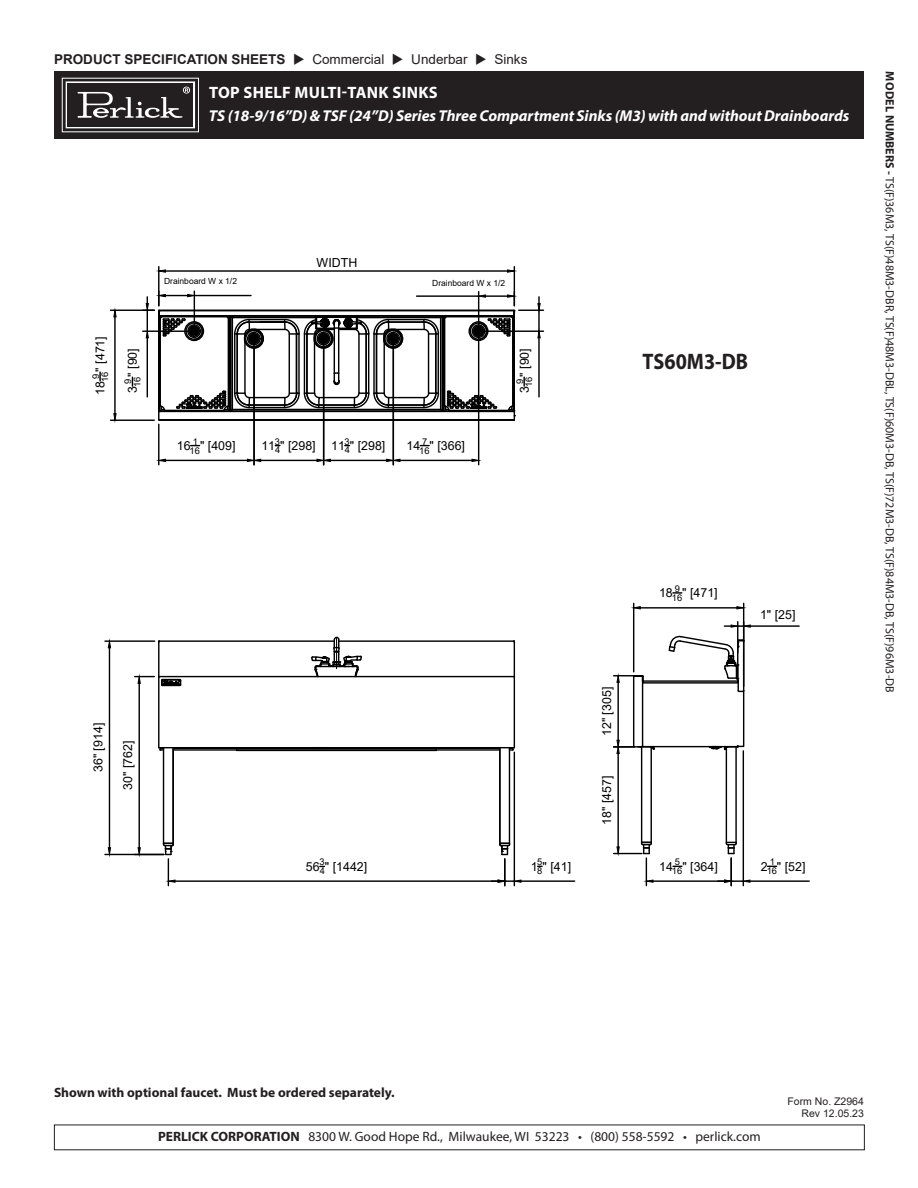
<style>
.page{position:relative;width:918px;height:1188px;background:#fff}
.page>*{position:absolute;margin:0;border:0;box-sizing:border-box;transform-origin:0 0}
.t1{font:700 22.5px "Myriad Pro";color:#231f20;scale:.9 1}
.t2{font:700 16.5px "Myriad Pro";letter-spacing:.02em;color:#fff}
.t3{font:italic 700 15.75px "Myriad Pro";letter-spacing:-.005em;color:#fff}
.t4{font:13.5px "Myriad Pro";color:#231f20}
.t5{font:700 13.5px "Arial";color:#231f20}
.t6{font:700 13.5px "Myriad Pro";color:#231f20}
.t7{font:12.45px "Arial";color:#000}
.t8{font:12px "Myriad Pro";color:#231f20}
.t9{font:10.5px "Arial";color:#231f20}
.t10{font:9.3px "Arial";color:#000}
.t11{font:8.4px "Arial";color:#000}
.s1{font-weight:400}
.s2{font-weight:700}
</style>
<div class="page">
<div style="left:54px;top:71px;width:810px;height:68px;background:#231f20"></div>
<svg style="left:65px;top:81px;width:131px;height:48px"></svg>
<svg style="left:99px;top:266px;width:711px;height:621px"></svg>
<p class="t5" style="left:54px;top:50px;width:475px">PRODUCT SPECIFICATION SHEETS ◆ <span class="s1">Commercial</span> ◆ <span class="s1">Underbar</span> ◆ <span class="s1">Sinks</span></p>
<p class="t2" style="left:209px;top:82px;width:230px">TOP SHELF MULTI-TANK SINKS</p>
<p class="t3" style="left:209px;top:105px;width:642px">TS (18-9/16”D) &amp; TSF (24”D) Series Three Compartment Sinks (M3) with and without Drainboards</p>
<p class="t7" style="left:317px;top:254px;width:42px">WIDTH</p>
<p class="t7" style="left:92px;top:382px;width:47px;rotate:-90deg"><sub>16</sub>" [471]</p>
<p class="t7" style="left:92px;top:395px;width:22px;rotate:-90deg">18<sup>9</sup></p>
<p class="t7" style="left:124px;top:387px;width:41px;rotate:-90deg"><sub>16</sub>" [90]</p>
<p class="t7" style="left:124px;top:393px;width:15px;rotate:-90deg">3<sup>9</sup></p>
<p class="t11" style="left:164px;top:276px;width:74px">Drainboard W x 1/2</p>
<p class="t11" style="left:432px;top:277px;width:74px">Drainboard W x 1/2</p>
<p class="t7" style="left:177px;top:437px;width:23px">16 <sup>1</sup></p>
<p class="t7" style="left:190px;top:437px;width:47px"><sub>16</sub>" [409]</p>
<p class="t7" style="left:261px;top:437px;width:20px">11<sup>3</sup></p>
<p class="t7" style="left:275px;top:437px;width:76px"><sub>4</sub>" [298] 11<sup>3</sup></p>
<p class="t7" style="left:345px;top:437px;width:42px"><sub>4</sub>" [298]</p>
<p class="t7" style="left:406px;top:437px;width:22px">14<sup>7</sup></p>
<p class="t7" style="left:419px;top:437px;width:47px"><sub>16</sub>" [366]</p>
<p class="t7" style="left:516px;top:387px;width:41px;rotate:-90deg"><sub>16</sub>" [90]</p>
<p class="t7" style="left:516px;top:393px;width:15px;rotate:-90deg">3<sup>9</sup></p>
<p class="t1" style="left:643px;top:347px;width:119px">TS60M3-DB</p>
<p class="t7" style="left:90px;top:772px;width:51px;rotate:-90deg">36" [914]</p>
<p class="t7" style="left:119px;top:790px;width:51px;rotate:-90deg">30" [762]</p>
<p class="t7" style="left:659px;top:584px;width:22px">18<sup>9</sup></p>
<p class="t7" style="left:672px;top:584px;width:47px"><sub>16</sub>" [471]</p>
<p class="t7" style="left:760px;top:606px;width:37px">1" [25]</p>
<p class="t7" style="left:598px;top:736px;width:51px;rotate:-90deg">12" [305]</p>
<p class="t7" style="left:598px;top:825px;width:51px;rotate:-90deg">18" [457]</p>
<p class="t10" style="left:320px;top:856px;width:7px">3</p>
<p class="t7" style="left:531px;top:858px;width:13px">1<sup>5</sup></p>
<p class="t7" style="left:306px;top:858px;width:63px">56<sub>4</sub>" [1442]</p>
<p class="t7" style="left:537px;top:858px;width:35px"><sub>8</sub>" [41]</p>
<p class="t7" style="left:672px;top:858px;width:47px"><sub>16</sub>" [364]</p>
<p class="t7" style="left:761px;top:858px;width:46px">2 <sup>1</sup> " [52]</p>
<p class="t7" style="left:659px;top:858px;width:22px">14<sup>5</sup></p>
<p class="t10" style="left:767px;top:865px;width:12px">16</p>
<p class="t8" style="left:897px;top:71px;width:623px;rotate:90deg"><span class="s2">MODEL NUMBERS -</span> TS(F)36M3, TS(F)48M3-DBR, TS(F)48M3-DBL, TS(F)60M3-DB, TS(F)72M3-DB, TS(F)84M3-DB, TS(F)96M3-DB</p>
<p class="t6" style="left:54px;top:1083px;width:342px">Shown with optional faucet. Must be ordered separately.</p>
<p class="t4" style="left:158px;top:1128px;width:604px"><span class="s2">PERLICK CORPORATION</span> 8300 W. Good Hope Rd., Milwaukee, WI 53223 • (800) 558-5592 • perlick.com</p>
<p class="t9" style="left:788px;top:1094px;width:78px">Form No. Z2964</p>
<p class="t9" style="left:802px;top:1107px;width:64px">Rev 12.05.23</p>
</div>
